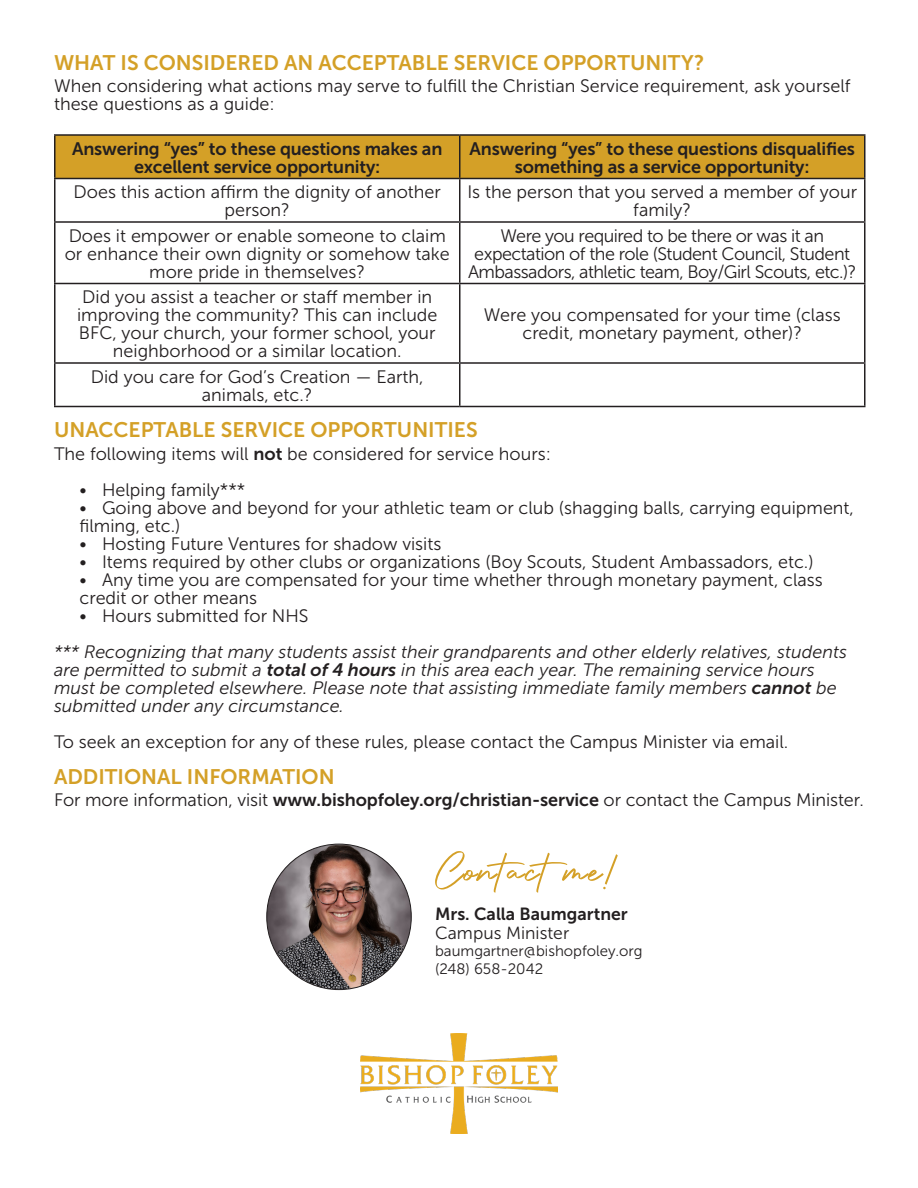
<style>
.page{position:relative;width:918px;height:1188px;background:#fff}
.page>*{position:absolute;margin:0;border:0;box-sizing:border-box;transform-origin:0 0}
.t1{font:50.1px "Authentic Signature";letter-spacing:.04em;color:#d4a027}
.t2{font:21px "Museo Sans 700";color:#d4a027}
.t3{font:18px/18px "Museo Sans 300";color:#231f20;text-align:center}
.t4{font:italic 18px/18px "Museo Sans 300";color:#231f20}
.t5{font:18px/18px "Museo Sans 700";letter-spacing:-.01em;color:#231f20;text-align:center}
.t6{font:18px/18px "Museo Sans 300";letter-spacing:-.03em;color:#231f20;text-align:center}
.t7{font:17.55px "Museo Sans 700";color:#231f20}
.t8{font:17.55px "Museo Sans 300";color:#231f20}
.t9{font:15px "Museo Sans 300";color:#231f20}
.s1{font-family:"Museo Sans 700"}
</style>
<div class="page">
<div style="left:55px;top:135px;width:405px;height:43px;background:#d4a027"></div>
<div style="left:460px;top:135px;width:405px;height:43px;background:#d4a027"></div>
<hr style="left:54px;top:134px;width:406px;height:2px;background:#231f20">
<hr style="left:54px;top:136px;width:2px;height:42px;background:#231f20">
<hr style="left:460px;top:134px;width:406px;height:2px;background:#231f20">
<hr style="left:459px;top:136px;width:1px;height:42px;background:#231f20">
<hr style="left:864px;top:136px;width:2px;height:42px;background:#231f20">
<hr style="left:54px;top:178px;width:406px;height:1px;background:#231f20">
<hr style="left:54px;top:179px;width:2px;height:42px;background:#231f20">
<hr style="left:460px;top:178px;width:406px;height:1px;background:#231f20">
<hr style="left:459px;top:179px;width:1px;height:42px;background:#231f20">
<hr style="left:864px;top:179px;width:2px;height:42px;background:#231f20">
<hr style="left:54px;top:221px;width:406px;height:2px;background:#231f20">
<hr style="left:54px;top:223px;width:2px;height:60px;background:#231f20">
<hr style="left:460px;top:221px;width:406px;height:2px;background:#231f20">
<hr style="left:459px;top:223px;width:1px;height:60px;background:#231f20">
<hr style="left:864px;top:223px;width:2px;height:60px;background:#231f20">
<hr style="left:54px;top:283px;width:406px;height:1px;background:#231f20">
<hr style="left:54px;top:284px;width:2px;height:78px;background:#231f20">
<hr style="left:460px;top:283px;width:406px;height:1px;background:#231f20">
<hr style="left:459px;top:284px;width:1px;height:78px;background:#231f20">
<hr style="left:864px;top:284px;width:2px;height:78px;background:#231f20">
<hr style="left:54px;top:362px;width:406px;height:2px;background:#231f20">
<hr style="left:54px;top:364px;width:2px;height:42px;background:#231f20">
<hr style="left:460px;top:362px;width:406px;height:2px;background:#231f20">
<hr style="left:459px;top:364px;width:1px;height:42px;background:#231f20">
<hr style="left:864px;top:364px;width:2px;height:42px;background:#231f20">
<hr style="left:54px;top:406px;width:406px;height:1px;background:#231f20">
<hr style="left:460px;top:406px;width:406px;height:1px;background:#231f20">
<img style="left:267px;top:844px;width:144px;height:146px">
<img style="left:360px;top:1034px;width:198px;height:100px">
<p class="t2" style="left:54px;top:51px;width:652px">WHAT IS CONSIDERED AN ACCEPTABLE SERVICE OPPORTUNITY?</p>
<p class="t3" style="left:54px;top:77px;width:798px;text-align:left">When considering what actions may serve to fulfill the Christian Service requirement, ask yourself these questions as a guide:</p>
<p class="t5" style="left:72px;top:139px;width:372px">Answering “yes” to these questions makes an excellent service opportunity:</p>
<p class="t5" style="left:470px;top:139px;width:387px">Answering “yes” to these questions disqualifies something as a service opportunity:</p>
<p class="t3" style="left:74px;top:183px;width:369px">Does this action affirm the dignity of another person?</p>
<p class="t3" style="left:467px;top:183px;width:391px">Is the person that you served a member of your family?</p>
<p class="t3" style="left:65px;top:226px;width:387px">Does it empower or enable someone to claim or enhance their own dignity or somehow take more pride in themselves?</p>
<p class="t6" style="left:468px;top:226px;width:390px">Were you required to be there or was it an expectation of the role (Student Council, Student<br>Ambassadors, athletic team, Boy/Girl Scouts, etc.)?</p>
<p class="t3" style="left:77px;top:288px;width:362px">Did you assist a teacher or staff member in improving the community? This can include BFC, your church, your former school, your neighborhood or a similar location.</p>
<p class="t3" style="left:484px;top:306px;width:358px">Were you compensated for your time (class credit, monetary payment, other)?</p>
<p class="t3" style="left:91px;top:367px;width:334px">Did you care for God’s Creation — Earth, animals, etc.?</p>
<p class="t2" style="left:54px;top:418px;width:425px">UNACCEPTABLE SERVICE OPPORTUNITIES</p>
<p class="t3" style="left:54px;top:445px;width:499px">The following items will <span class="s1">not</span> be considered for service hours:</p>
<p class="t3" style="left:80px;top:481px;width:167px">• Helping family***</p>
<p class="t3" style="left:80px;top:499px;width:776px;text-align:left">• Going above and beyond for your athletic team or club (shagging balls, carrying equipment, filming, etc.)</p>
<p class="t3" style="left:80px;top:535px;width:363px">• Hosting Future Ventures for shadow visits</p>
<p class="t3" style="left:80px;top:553px;width:736px">• Items required by other clubs or organizations (Boy Scouts, Student Ambassadors, etc.)</p>
<p class="t3" style="left:80px;top:571px;width:745px;text-align:left">• Any time you are compensated for your time whether through monetary payment, class credit or other means</p>
<p class="t3" style="left:80px;top:607px;width:231px">• Hours submitted for NHS</p>
<p class="t4" style="left:54px;top:643px;width:794px">*** Recognizing that many students assist their grandparents and other elderly relatives, students are permitted to submit a <span class="s1">total of 4 hours</span> in this area each year. The remaining service hours must be completed elsewhere. Please note that assisting immediate family members <span class="s1">cannot</span> be submitted under any circumstance.</p>
<p class="t3" style="left:54px;top:733px;width:736px">To seek an exception for any of these rules, please contact the Campus Minister via email.</p>
<p class="t2" style="left:54px;top:765px;width:282px">ADDITIONAL INFORMATION</p>
<p class="t3" style="left:54px;top:791px;width:811px">For more information, visit <span class="s1">www.bishopfoley.org/christian-service</span> or contact the Campus Minister.</p>
<p class="t1" style="left:435px;top:843px;width:182px">Contactme!</p>
<p class="t7" style="left:435px;top:904px;width:194px">Mrs. Calla Baumgartner</p>
<p class="t8" style="left:435px;top:923px;width:136px">Campus Minister</p>
<p class="t9" style="left:435px;top:943px;width:209px">baumgartner@bishopfoley.org</p>
<p class="t9" style="left:435px;top:960px;width:110px">(248) 658-2042</p>
</div>
